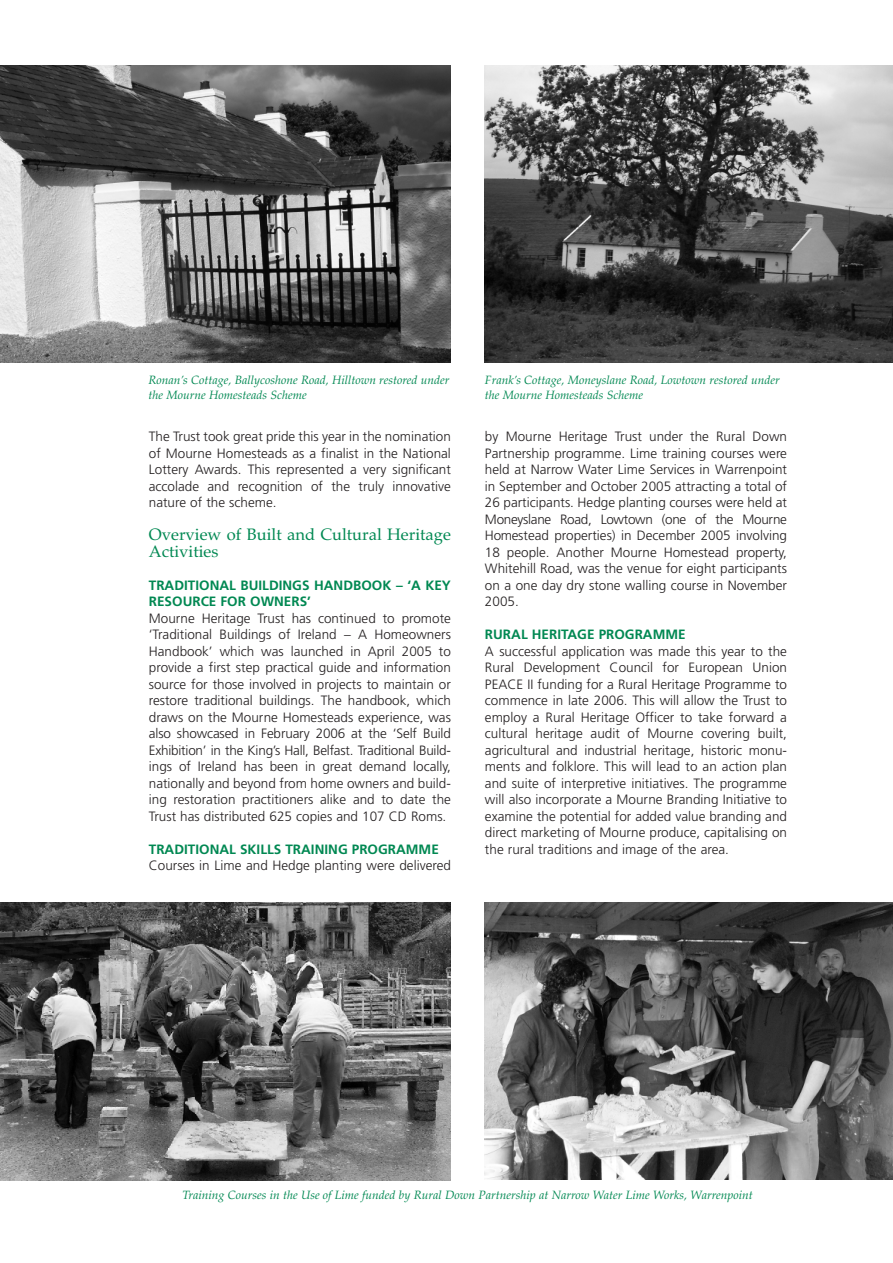
<style>
.page{position:relative;width:893px;height:1263px;background:#fff}
.page>*{position:absolute;margin:0;border:0;box-sizing:border-box;transform-origin:0 0}
.t1{font:16.5px/16.5px "Palatino";color:#008852}
.t2{font:300 13.5px/16.5px "Frutiger";color:#231f20;text-align:justify}
.t3{font:700 13.5px/16.5px "Frutiger";color:#008852}
.t4{font:italic 12px/14.7px "Palatino";color:#008852}
</style>
<div class="page">
<img style="left:485px;top:65px;width:407px;height:298px">
<img style="left:0;top:65px;width:451px;height:298px">
<img style="left:485px;top:903px;width:407px;height:276px">
<img style="left:0;top:903px;width:451px;height:278px">
<p class="t4" style="left:148px;top:374px;width:302px">Ronan’s Cottage, Ballycoshone Road, Hilltown restored under the Mourne Homesteads Scheme</p>
<p class="t4" style="left:485px;top:374px;width:296px">Frank’s Cottage, Moneyslane Road, Lowtown restored under the Mourne Homesteads Scheme</p>
<p class="t2" style="left:149px;top:429px;width:303px">The Trust took great pride this year in the nomination of Mourne Homesteads as a finalist in the National Lottery Awards. This represented a very significant accolade and recognition of the truly innovative nature of the scheme.</p>
<p class="t1" style="left:149px;top:528px;width:303px">Overview of Built and Cultural Heritage<br>Activities</p>
<p class="t3" style="left:149px;top:578px;width:303px">TRADITIONAL BUILDINGS HANDBOOK – ‘A KEY<br>RESOURCE FOR OWNERS’</p>
<p class="t2" style="left:149px;top:611px;width:303px">Mourne Heritage Trust has continued to promote ‘Traditional Buildings of Ireland – A Homeowners Handbook’ which was launched in April 2005 to provide a first step practical guide and information source for those involved in projects to maintain or restore traditional buildings. The handbook, which draws on the Mourne Homesteads experience, was also showcased in February 2006 at the ‘Self Build Exhibition’ in the King’s Hall, Belfast. Traditional Build&shy;ings of Ireland has been in great demand locally, nationally and beyond from home owners and build&shy;ing restoration practitioners alike and to date the Trust has distributed 625 copies and 107 CD Roms.</p>
<p class="t3" style="left:149px;top:842px;width:291px">TRADITIONAL SKILLS TRAINING PROGRAMME</p>
<p class="t2" style="left:149px;top:858px;width:303px">Courses in Lime and Hedge planting were delivered</p>
<p class="t2" style="left:485px;top:429px;width:303px">by Mourne Heritage Trust under the Rural Down Partnership programme. Lime training courses were held at Narrow Water Lime Services in Warrenpoint in September and October 2005 attracting a total of 26 participants. Hedge planting courses were held at Moneyslane Road, Lowtown (one of the Mourne Homestead properties) in December 2005 involving 18 people. Another Mourne Homestead property, Whitehill Road, was the venue for eight participants on a one day dry stone walling course in November 2005.</p>
<p class="t3" style="left:485px;top:627px;width:202px">RURAL HERITAGE PROGRAMME</p>
<p class="t2" style="left:485px;top:644px;width:303px">A successful application was made this year to the Rural Development Council for European Union PEACE II funding for a Rural Heritage Programme to commence in late 2006. This will allow the Trust to employ a Rural Heritage Officer to take forward a cultural heritage audit of Mourne covering built, agricultural and industrial heritage, historic monu&shy;ments and folklore. This will lead to an action plan and suite of interpretive initiatives. The programme will also incorporate a Mourne Branding Initiative to examine the potential for added value branding and direct marketing of Mourne produce, capitalising on the rural traditions and image of the area.</p>
<p class="t4" style="left:182px;top:1189px;width:572px">Training Courses in the Use of Lime funded by Rural Down Partnership at Narrow Water Lime Works, Warrenpoint</p>
</div>
